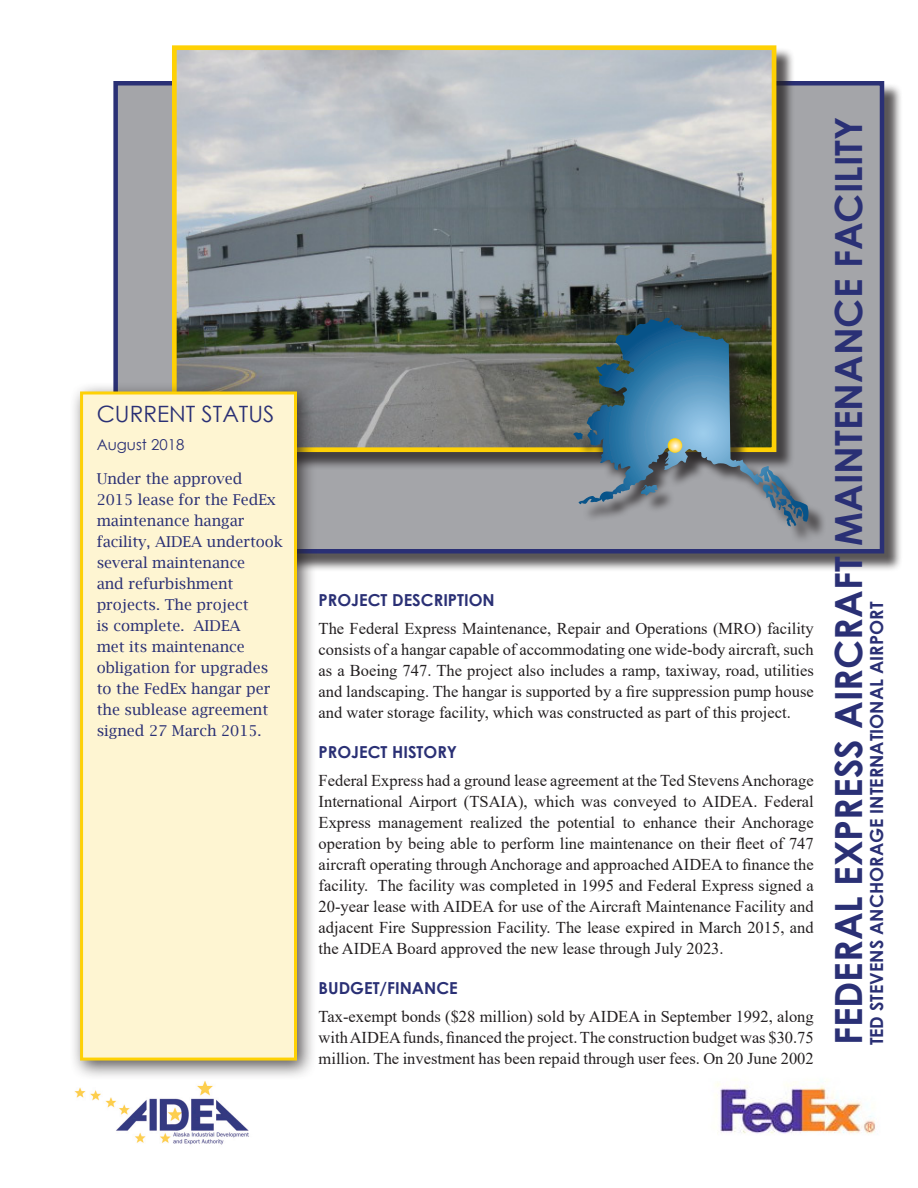
<style>
.page{position:relative;width:918px;height:1188px;background:#fff}
.page>*{position:absolute;margin:0;border:0;box-sizing:border-box;transform-origin:0 0}
.Project_title{font:700 37.5px "Century Gothic";color:#2a3075}
.Current_status_heade{font:22.5px "Century Gothic";color:#2a3075}
.main_text{font:700 18px "Century Gothic";color:#2a3075}
.main_text-2{font:16.5px/21px "Times New Roman";color:#231f20;text-align:justify}
.subtitile{font:700 16.5px "Century Gothic";color:#2a3075}
.main_text-3{font:15px/21px "Lucida Bright";color:#2a3075}
.Current_Status_date{font:15px "Century Gothic";color:#2a3075}
</style>
<div class="page">
<div style="left:116px;top:83px;width:787px;height:489px;background:#231f20;opacity:.75"></div>
<div style="left:113px;top:81px;width:771px;height:473px;background:#a4a5a9;border:4px solid #2a3075"></div>
<img style="left:74px;top:1081px;width:175px;height:64px">
<img style="left:715px;top:1079px;width:161px;height:55px">
<div style="left:174px;top:48px;width:621px;height:423px;background:#231f20;opacity:.75"></div>
<img style="left:178px;top:51px;width:592px;height:395px">
<div style="left:172px;top:45px;width:604px;height:407px;border:5px solid #fed105"></div>
<div style="left:576px;top:321px;width:251px;height:223px;background:#231f20;opacity:.75"></div>
<svg style="left:596px;top:318px;width:71px;height:70px;background:#285b76"></svg>
<svg style="left:668px;top:438px;width:14px;height:15px"></svg>
<div style="left:70px;top:381px;width:247px;height:699px;background:#231f20;opacity:.75"></div>
<div style="left:82px;top:393px;width:214px;height:666px;background:#fef5d2"></div>
<div style="left:80px;top:392px;width:217px;height:669px;border:3px solid #fed105"></div>
<p class="Current_status_heade" style="left:97px;top:398px;width:179px">CURRENT STATUS</p>
<p class="Current_Status_date" style="left:97px;top:434px;width:89px">August 2018</p>
<p class="main_text-3" style="left:97px;top:468px;width:188px">Under the approved<br>2015 lease for the FedEx maintenance hangar facility, AIDEA undertook several maintenance<br>and refurbishment projects. The project<br>is complete. AIDEA<br>met its maintenance obligation for upgrades to the FedEx hangar per the sublease agreement signed 27 March 2015.</p>
<p class="subtitile" style="left:319px;top:588px;width:178px">PROJECT DESCRIPTION</p>
<p class="main_text-2" style="left:319px;top:618px;width:497px">The Federal Express Maintenance, Repair and Operations (MRO) facility consists of a hangar capable of accommodating one wide-body aircraft, such as a Boeing 747. The project also includes a ramp, taxiway, road, utilities and landscaping. The hangar is supported by a fire suppression pump house and water storage facility, which was constructed as part of this project.</p>
<p class="subtitile" style="left:319px;top:740px;width:140px">PROJECT HISTORY</p>
<p class="main_text-2" style="left:319px;top:769px;width:497px">Federal Express had a ground lease agreement at the Ted Stevens Anchorage International Airport (TSAIA), which was conveyed to AIDEA. Federal Express management realized the potential to enhance their Anchorage operation by being able to perform line maintenance on their fleet of 747 aircraft operating through Anchorage and approached AIDEA to finance the facility. The facility was completed in 1995 and Federal Express signed a 20-year lease with AIDEA for use of the Aircraft Maintenance Facility and adjacent Fire Suppression Facility. The lease expired in March 2015, and the AIDEA Board approved the new lease through July 2023.</p>
<p class="subtitile" style="left:319px;top:975px;width:141px">BUDGET/FINANCE</p>
<p class="main_text-2" style="left:319px;top:1005px;width:497px">Tax-exempt bonds ($28 million) sold by AIDEA in September 1992, along with AIDEA funds, financed the project. The construction budget was $30.75 million. The investment has been repaid through user fees. On 20 June 2002</p>
<p class="Project_title" style="left:820px;top:1045px;width:930px;rotate:-90deg">FEDERAL EXPRESS AIRCRAFT MAINTENANCE FACILITY</p>
<p class="main_text" style="left:863px;top:1045px;width:445px;rotate:-90deg">TED STEVENS ANCHORAGE INTERNATIONAL AIRPORT</p>
</div>
